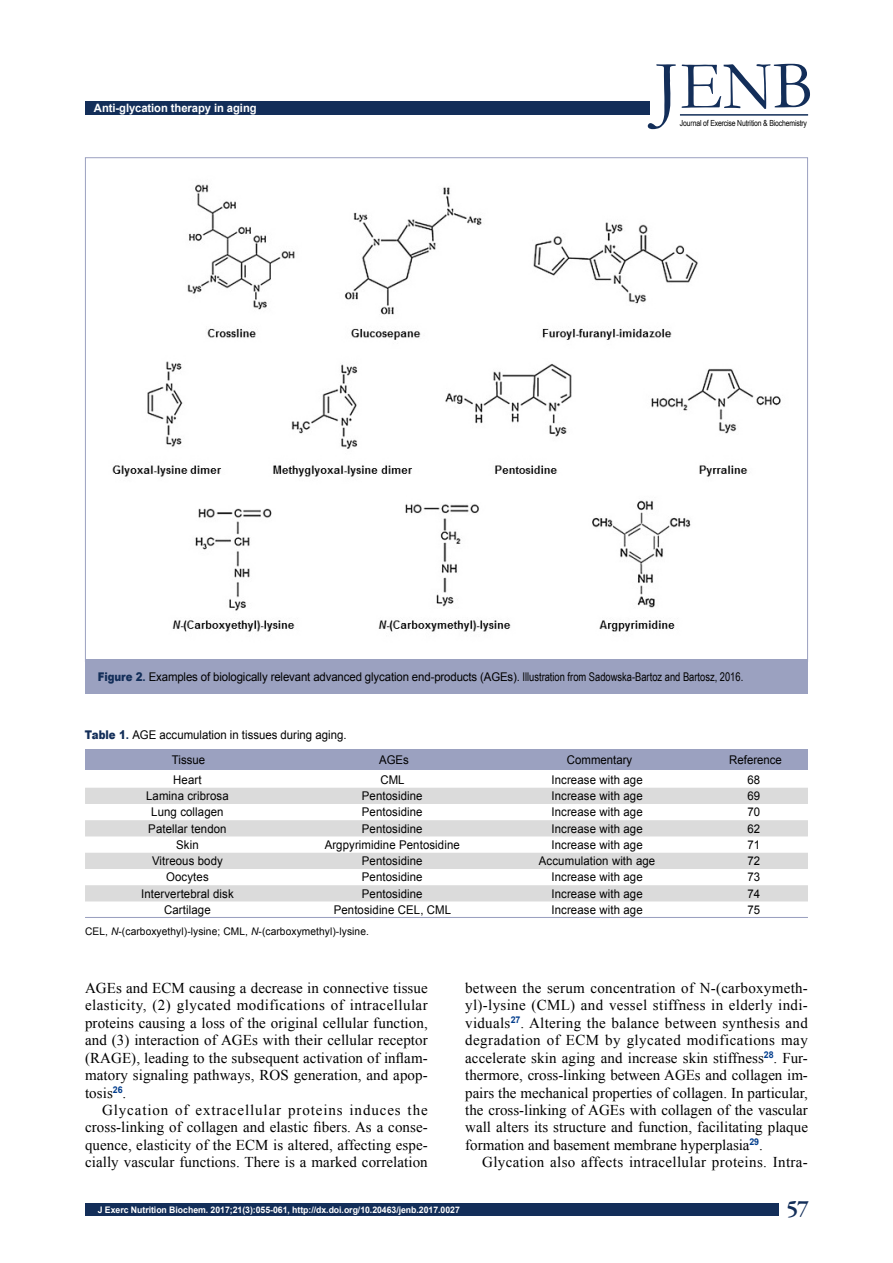
<style>
.page{position:relative;width:893px;height:1263px;background:#fff}
.page>*{position:absolute;margin:0;border:0;box-sizing:border-box;transform-origin:0 0}
.t1{font:600 24px "Garamond Premr Pro";color:#132e59}
.t2{font:15px/17.4px "Times New Roman";letter-spacing:.005em;color:#000;text-align:justify}
.t3{font:15px "Times New Roman";letter-spacing:.025em;color:#000}
.t4{font:12px/25.3px "Arial";letter-spacing:.01em;color:#000;scale:.95 1}
.t5{font:12px "Arial";letter-spacing:-.01em;color:#000;scale:.95 1}
.t6{font:700 11.55px "Arial";letter-spacing:-.005em;color:#fff}
.t7{font:10.5px "Arial";letter-spacing:.01em;color:#000}
.t8{font:700 9px "Arial";letter-spacing:-.005em;color:#fff}
.t9{font:8.4px "Arial Narrow";letter-spacing:-.02em;color:#000}
.s1{font-weight:900;color:#132e59}
.s2{font-weight:700;color:#132e59}
.s3{font-family:"Arial Narrow"}
.s4{font-style:italic}
</style>
<div class="page">
<div style="left:85px;top:1203px;width:693px;height:13px;background:#132e59"></div>
<div style="left:85px;top:101px;width:565px;height:14px;background:#132e59"></div>
<svg style="left:648px;top:64px;width:28px;height:65px"></svg>
<svg style="left:682px;top:64px;width:128px;height:45px"></svg>
<hr style="left:680px;top:114px;width:128px;height:2px;background:#132e59">
<div style="left:85px;top:749px;width:723px;height:21px;background:#9ba1c0"></div>
<svg style="left:85px;top:788px;width:723px;height:113px;fill:#dbdbdb"></svg>
<hr style="left:85px;top:917px;width:723px;height:1px;background:#9ba1c0">
<img style="left:96px;top:184px;width:698px;height:476px">
<div style="left:85px;top:660px;width:723px;height:34px;background:#9ba1c0"></div>
<p class="t6" style="left:94px;top:100px;width:164px">Anti-glycation therapy in aging</p>
<p class="t9" style="left:680px;top:116px;width:129px">Journal of Exercise Nutrition &amp; Biochemistry</p>
<p class="t5" style="left:98px;top:669px;width:681px"><span class="s1">Figure 2</span><span class="s2">.</span> Examples of biologically relevant advanced glycation end-products (AGEs). <span class="s3">Illustration from Sadowska-Bartoz and Bartosz, 2016.</span></p>
<p class="t4" style="left:172px;top:722px;width:185px;text-indent:-87px"><span class="s1">Table 1</span><span class="s2">.</span> AGE accumulation in tissues during aging.<br>Tissue</p>
<p class="t4" style="left:379px;top:747px;width:33px">AGEs</p>
<p class="t4" style="left:567px;top:747px;width:70px">Commentary</p>
<p class="t4" style="left:729px;top:747px;width:57px">Reference</p>
<p class="t4" style="left:173px;top:767px;width:31px">Heart</p>
<p class="t4" style="left:380px;top:767px;width:27px">CML</p>
<p class="t4" style="left:551px;top:767px;width:97px">Increase with age</p>
<p class="t4" style="left:747px;top:767px;width:15px">68</p>
<p class="t4" style="left:146px;top:783px;width:89px">Lamina cribrosa</p>
<p class="t4" style="left:362px;top:783px;width:65px">Pentosidine</p>
<p class="t4" style="left:551px;top:783px;width:97px">Increase with age</p>
<p class="t4" style="left:747px;top:783px;width:15px">69</p>
<p class="t4" style="left:151px;top:800px;width:78px">Lung collagen</p>
<p class="t4" style="left:362px;top:800px;width:65px">Pentosidine</p>
<p class="t4" style="left:551px;top:800px;width:97px">Increase with age</p>
<p class="t4" style="left:747px;top:800px;width:15px">70</p>
<p class="t4" style="left:148px;top:816px;width:84px">Patellar tendon</p>
<p class="t4" style="left:362px;top:816px;width:65px">Pentosidine</p>
<p class="t4" style="left:551px;top:816px;width:97px">Increase with age</p>
<p class="t4" style="left:747px;top:816px;width:15px">62</p>
<p class="t4" style="left:176px;top:832px;width:25px">Skin</p>
<p class="t4" style="left:325px;top:832px;width:144px">Argpyrimidine Pentosidine</p>
<p class="t4" style="left:551px;top:832px;width:97px">Increase with age</p>
<p class="t4" style="left:747px;top:832px;width:15px">71</p>
<p class="t4" style="left:152px;top:848px;width:76px">Vitreous body</p>
<p class="t4" style="left:362px;top:848px;width:65px">Pentosidine</p>
<p class="t4" style="left:539px;top:848px;width:124px">Accumulation with age</p>
<p class="t4" style="left:747px;top:848px;width:15px">72</p>
<p class="t4" style="left:166px;top:865px;width:46px">Oocytes</p>
<p class="t4" style="left:362px;top:865px;width:65px">Pentosidine</p>
<p class="t4" style="left:551px;top:865px;width:97px">Increase with age</p>
<p class="t4" style="left:747px;top:865px;width:15px">73</p>
<p class="t4" style="left:141px;top:881px;width:99px">Intervertebral disk</p>
<p class="t4" style="left:362px;top:881px;width:65px">Pentosidine</p>
<p class="t4" style="left:551px;top:881px;width:97px">Increase with age</p>
<p class="t4" style="left:747px;top:881px;width:15px">74</p>
<p class="t4" style="left:164px;top:897px;width:50px">Cartilage</p>
<p class="t4" style="left:334px;top:897px;width:125px">Pentosidine CEL, CML</p>
<p class="t4" style="left:551px;top:897px;width:97px">Increase with age</p>
<p class="t4" style="left:747px;top:897px;width:15px">75</p>
<p class="t7" style="left:85px;top:924px;width:285px">CEL, <span class="s4">N</span>-(carboxyethyl)-lysine; CML, <span class="s4">N</span>-(carboxymethyl)-lysine.</p>
<p class="t2" style="left:85px;top:979px;width:344px">AGEs and ECM causing a decrease in connective tissue elasticity, (2) glycated modifications of intracellular proteins causing a loss of the original cellular function, and (3) interaction of AGEs with their cellular receptor (RAGE), leading to the subsequent activation of inflam&shy;matory signaling pathways, ROS generation, and apop&shy;tosis<sup>26</sup>.</p>
<p class="t2" style="left:85px;top:1101px;width:344px;text-indent:17px">Glycation of extracellular proteins induces the cross-linking of collagen and elastic fibers. As a conse&shy;quence, elasticity of the ECM is altered, affecting espe&shy;cially vascular functions. There is a marked correlation</p>
<p class="t2" style="left:465px;top:979px;width:344px">between the serum concentration of N-(carboxymeth&shy;yl)-lysine (CML) and vessel stiffness in elderly indi&shy;viduals<sup>27</sup>. Altering the balance between synthesis and degradation of ECM by glycated modifications may accelerate skin aging and increase skin stiffness<sup>28</sup>. Fur&shy;thermore, cross-linking between AGEs and collagen im&shy;pairs the mechanical properties of collagen. In particular, the cross-linking of AGEs with collagen of the vascular wall alters its structure and function, facilitating plaque formation and basement membrane hyperplasia<sup>29</sup>.</p>
<p class="t3" style="left:482px;top:1152px;width:327px">Glycation also affects intracellular proteins. Intra-</p>
<p class="t8" style="left:98px;top:1204px;width:364px">J Exerc Nutrition Biochem. 2017;21(3):055-061, http://dx.doi.org/10.20463/jenb.2017.0027</p>
<h1 class="t1" style="left:786px;top:1194px;width:24px">57</h1>
</div>
